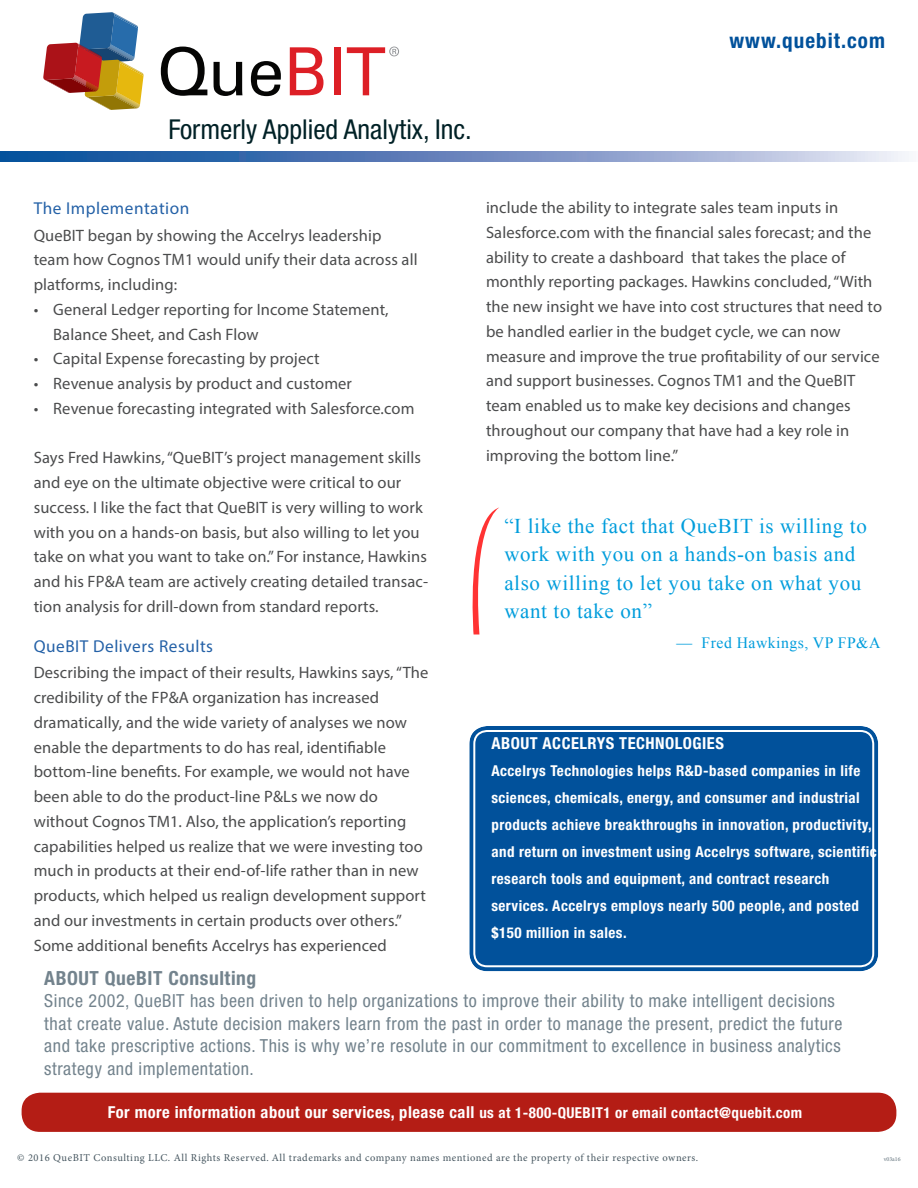
<style>
.page{position:relative;width:918px;height:1188px;background:#fff}
.page>*{position:absolute;margin:0;border:0;box-sizing:border-box;transform-origin:0 0}
.t1{font:condensed 27.45px "Helvetica Neue LT Std";color:#002126}
.quote{font:21px/28.5px "Times New Roman";letter-spacing:.03em;color:#009ddc}
.t2{font:700 condensed 21px "Helvetica Neue LT Std";letter-spacing:.05em;color:#01519b}
.ParaStyle01-Leading{font:700 condensed 19.5px "Helvetica Neue LT Std";letter-spacing:.03em;color:#73838d}
.ParaStyle07-Leading{font:condensed 18px/22.5px "Helvetica Neue LT Std";letter-spacing:.03em;color:#73838d}
.subhead{font:17.25px "Myriad Pro";letter-spacing:.03em;color:#2461a7}
.subhead-2{font:16.5px/24.8px "Myriad Pro";letter-spacing:.005em;color:#4b4c4d}
.subhead-3{font:700 condensed 16.5px "Helvetica Neue LT Std";letter-spacing:.03em;color:#fff}
.customer_subhead{font:700 condensed 16.5px "Helvetica Neue LT Std";letter-spacing:.03em;color:#fff}
.quote-2{font:15.75px "Times New Roman";letter-spacing:.03em;color:#009ddc}
.body_copy{font:700 condensed 15px/27px "Helvetica Neue LT Std";letter-spacing:.03em;color:#fff}
.ParaStyle09-Leading{font:10.5px "Minion Pro";letter-spacing:.05em;color:#45555f}
.ParaStyle09-Leading-2{font:6px "Minion Pro";color:#5c6d77}
.s1{font-size:15px}
</style>
<div class="page">
<div style="left:469px;top:726px;width:409px;height:245px;background:#01519b;border-radius:18px"></div>
<div style="left:463px;top:720px;width:421px;height:257px;border:6px solid #fff;border-radius:21px"></div>
<div style="left:473px;top:730px;width:401px;height:237px;border:2px solid #fff;border-radius:13px"></div>
<svg style="left:472px;top:507px;width:27px;height:128px"></svg>
<svg style="left:0;top:151px;width:909px;height:10px;background:#6c8dc0"></svg>
<div style="left:22px;top:1093px;width:874px;height:39px;background:#b41d15;border-radius:18px"></div>
<svg style="left:161px;top:47px;width:46px;height:49px"></svg>
<svg style="left:214px;top:62px;width:28px;height:34px"></svg>
<svg style="left:251px;top:61px;width:30px;height:35px"></svg>
<svg style="left:290px;top:47px;width:34px;height:48px"></svg>
<div style="left:334px;top:47px;width:6px;height:48px;background:#dd1f26"></div>
<svg style="left:43px;top:12px;width:101px;height:98px"></svg>
<svg style="left:347px;top:47px;width:52px;height:48px"></svg>
<p class="t2" style="left:729px;top:28px;width:157px">www.quebit.com</p>
<p class="t1" style="left:168px;top:113px;width:305px">Formerly Applied Analytix, Inc.</p>
<p class="subhead" style="left:34px;top:197px;width:157px">The Implementation</p>
<p class="subhead-2" style="left:34px;top:222px;width:385px">QueBIT began by showing the Accelrys leadership team how Cognos TM1 would unify their data across all platforms, including:</p>
<p class="subhead-2" style="left:53px;top:297px;width:337px;text-indent:-20px">• General Ledger reporting for Income Statement,<br>Balance Sheet, and Cash Flow</p>
<p class="subhead-2" style="left:34px;top:346px;width:287px">• Capital Expense forecasting by project</p>
<p class="subhead-2" style="left:34px;top:371px;width:320px">• Revenue analysis by product and customer</p>
<p class="subhead-2" style="left:34px;top:396px;width:382px">• Revenue forecasting integrated with Salesforce.com</p>
<p class="subhead-2" style="left:34px;top:445px;width:396px">Says Fred Hawkins, “QueBIT’s project management skills and eye on the ultimate objective were critical to our success. I like the fact that QueBIT is very willing to work with you on a hands-on basis, but also willing to let you take on what you want to take on.” For instance, Hawkins and his FP&amp;A team are actively creating detailed transac&shy;tion analysis for drill-down from standard reports.</p>
<p class="subhead" style="left:34px;top:635px;width:181px">QueBIT Delivers Results</p>
<p class="subhead-2" style="left:34px;top:660px;width:396px">Describing the impact of their results, Hawkins says, “The credibility of the FP&amp;A organization has increased dramatically, and the wide variety of analyses we now enable the departments to do has real, identifiable bottom-line benefits. For example, we would not have been able to do the product-line P&amp;Ls we now do without Cognos TM1. Also, the application’s reporting capabilities helped us realize that we were investing too much in products at their end-of-life rather than in new products, which helped us realign development support and our investments in certain products over others.” Some additional benefits Accelrys has experienced</p>
<p class="subhead-2" style="left:486px;top:195px;width:398px">include the ability to integrate sales team inputs in Salesforce.com with the financial sales forecast; and the ability to create a dashboard that takes the place of monthly reporting packages. Hawkins concluded, “With the new insight we have into cost structures that need to be handled earlier in the budget cycle, we can now measure and improve the true profitability of our service and support businesses. Cognos TM1 and the QueBIT team enabled us to make key decisions and changes throughout our company that have had a key role in improving the bottom line.”</p>
<p class="quote" style="left:504px;top:511px;width:364px">“I like the fact that QueBIT is willing to work with you on a hands-on basis and also willing to let you take on what you want to take on”</p>
<p class="quote-2" style="left:677px;top:632px;width:205px">— Fred Hawkings, VP FP&amp;A</p>
<p class="customer_subhead" style="left:491px;top:733px;width:234px">ABOUT ACCELRYS TECHNOLOGIES</p>
<p class="body_copy" style="left:491px;top:757px;width:387px">Accelrys Technologies helps R&amp;D-based companies in life sciences, chemicals, energy, and consumer and industrial products achieve breakthroughs in innovation, productivity, and return on investment using Accelrys software, scientific research tools and equipment, and contract research services. Accelrys employs nearly 500 people, and posted $150 million in sales.</p>
<p class="ParaStyle01-Leading" style="left:44px;top:966px;width:214px">ABOUT QueBIT Consulting</p>
<p class="ParaStyle07-Leading" style="left:44px;top:990px;width:800px">Since 2002, QueBIT has been driven to help organizations to improve their ability to make intelligent decisions that create value. Astute decision makers learn from the past in order to manage the present, predict the future and take prescriptive actions. This is why we’re resolute in our commitment to excellence in business analytics strategy and implementation.</p>
<p class="subhead-3" style="left:108px;top:1102px;width:696px">For more information about our services, please call <span class="s1">us at 1-800-QUEBIT1 or email contact@quebit.com</span></p>
<p class="ParaStyle09-Leading" style="left:17px;top:1151px;width:683px">© 2016 QueBIT Consulting LLC. All Rights Reserved. All trademarks and company names mentioned are the property of their respective owners.</p>
<p class="ParaStyle09-Leading-2" style="left:884px;top:1155px;width:18px">v03a16</p>
</div>
